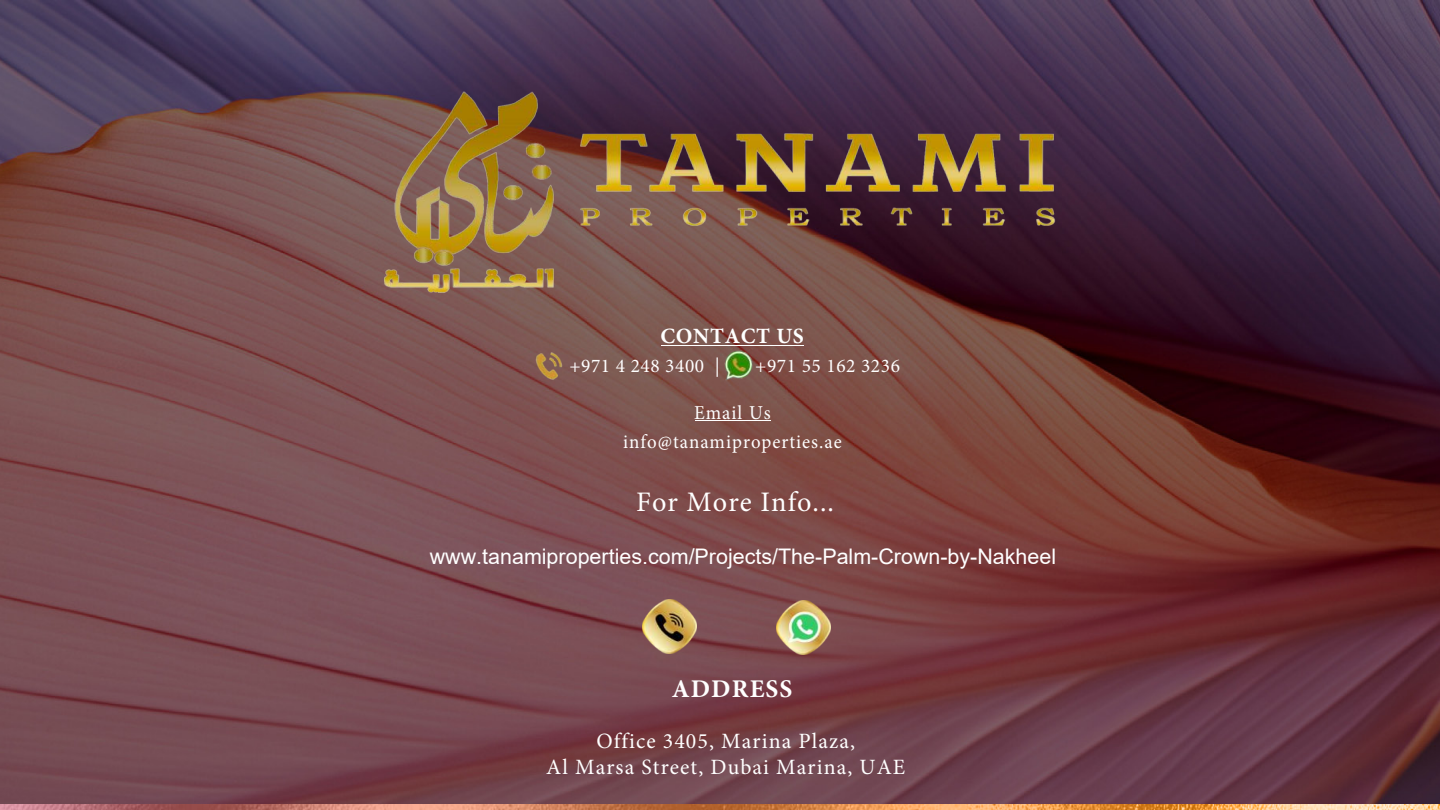
<style>
.page{position:relative;width:1440px;height:810px;background:#fff}
.page>*{position:absolute;margin:0;border:0;box-sizing:border-box;transform-origin:0 0}
.t1{font:28.28px "Minion Pro";letter-spacing:.04em;color:#fff}
.t2{font:700 25.5px "Minion Pro";letter-spacing:.045em;color:#fff}
.t3{font:21.83px/26.2px "Minion Pro";letter-spacing:.05em;color:#fff;text-align:center}
.t4{font:700 21.83px "Minion Pro";letter-spacing:.03em;color:#fff}
.t5{font:21.45px "Arial";color:#fff}
.t6{font:19.73px/29.6px "Minion Pro";letter-spacing:.05em;color:#fff;text-align:center;scale:.96 1}
.t7{font:19.35px "Minion Pro";letter-spacing:.03em;color:#fff}
</style>
<div class="page">
<img style="left:0;top:0;width:1440px;height:805px">
<img style="left:0;top:805px;width:1440px;height:5px">
<img style="left:366px;top:16px;width:743px;height:328px">
<hr style="left:661px;top:345px;width:143px;height:1px;background:#fff">
<hr style="left:695px;top:420px;width:76px;height:1px;background:#fff">
<img style="left:642px;top:600px;width:55px;height:54px">
<img style="left:777px;top:600px;width:54px;height:54px">
<img style="left:533px;top:350px;width:31px;height:31px">
<img style="left:722px;top:349px;width:34px;height:33px">
<p class="t4" style="left:661px;top:321px;width:145px">CONTACT US</p>
<p class="t7" style="left:569px;top:353px;width:152px">+971 4 248 3400 |</p>
<p class="t7" style="left:755px;top:353px;width:146px">+971 55 162 3236</p>
<p class="t6" style="left:623px;top:398px;width:229px">Email Us info@tanamiproperties.ae</p>
<h1 class="t1" style="left:636px;top:483px;width:199px">For More Info...</h1>
<p class="t5" style="left:430px;top:542px;width:628px">www.tanamiproperties.com/Projects/The-Palm-Crown-by-Nakheel</p>
<p class="t2" style="left:672px;top:671px;width:122px">ADDRESS</p>
<p class="t3" style="left:546px;top:728px;width:361px">Office 3405, Marina Plaza,<br>Al Marsa Street, Dubai Marina, UAE</p>
</div>
